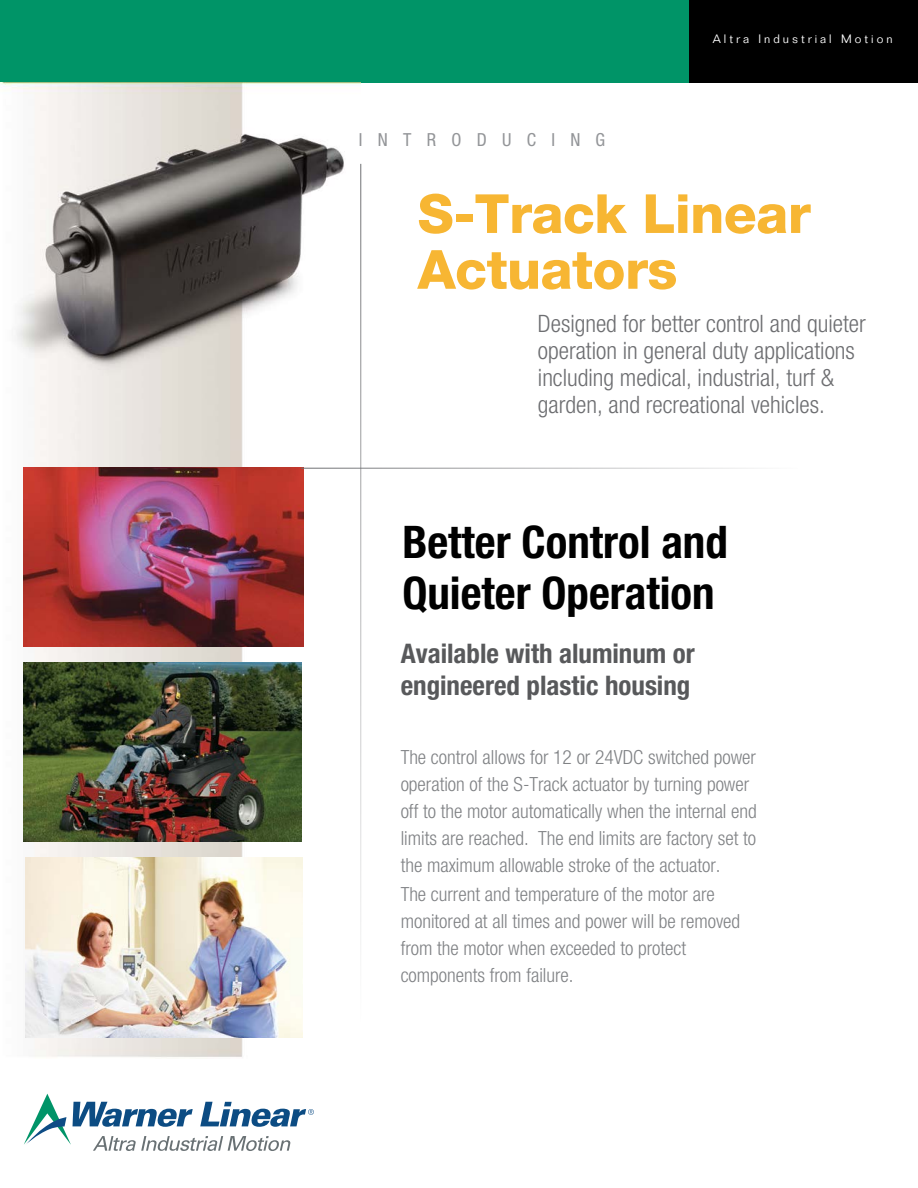
<style>
.page{position:relative;width:918px;height:1188px;background:#fff}
.page>*{position:absolute;margin:0;border:0;box-sizing:border-box;transform-origin:0 0}
.t1{font:800 54px "Helvetica Neue LT Std";letter-spacing:-.01em;color:#f7b633}
.t2{font:700 condensed 45px/51px "Helvetica Neue LT Std";color:#000}
.t3{font:700 condensed 27px "Helvetica Neue LT Std";color:#58595b}
.t4{font:300 condensed 24px/27px "Helvetica Neue LT Std";color:#6d6e71}
.t5{font:300 condensed 19.5px/27px "Helvetica Neue LT Std";color:#808285}
.t6{font:condensed 18px "Helvetica Neue LT Std";letter-spacing:.85em;color:#939598}
.t7{font:300 12px "Folio Std";letter-spacing:.25em;color:#fff}
</style>
<div class="page">
<div style="left:0;top:0;width:918px;height:82px;background:#009467"></div>
<img style="left:0;top:82px;width:361px;height:975px">
<div style="left:689px;top:0;width:229px;height:82px;background:#000"></div>
<img style="left:24px;top:662px;width:277px;height:180px">
<img style="left:25px;top:857px;width:278px;height:180px">
<img style="left:24px;top:467px;width:280px;height:180px">
<svg style="left:24px;top:1094px;width:290px;height:57px"></svg>
<div style="left:305px;top:478px;width:63px;height:22px;background:#fff"></div>
<hr style="left:360px;top:164px;width:1px;height:858px;background:#6d6e71">
<hr style="left:301px;top:468px;width:497px;height:1px;background:#6d6e71">
<p class="t6" style="left:359px;top:130px;width:248px">INTRODUCING</p>
<p class="t7" style="left:713px;top:32px;width:181px">Altra Industrial Motion</p>
<p class="t1" style="left:418px;top:182px;width:395px">S-Track Linear</p>
<p class="t1" style="left:418px;top:237px;width:261px">Actuators</p>
<p class="t4" style="left:538px;top:310px;width:329px">Designed for better control and quieter operation in general duty applications including medical, industrial, turf &amp; garden, and recreational vehicles.</p>
<p class="t2" style="left:402px;top:516px;width:327px">Better Control and<br>Quieter Operation</p>
<p class="t3" style="left:401px;top:637px;width:296px">Available with aluminum or</p>
<p class="t3" style="left:401px;top:669px;width:291px">engineered plastic housing</p>
<p class="t5" style="left:401px;top:743px;width:358px">The control allows for 12 or 24VDC switched power operation of the S-Track actuator by turning power off to the motor automatically when the internal end limits are reached. The end limits are factory set to the maximum allowable stroke of the actuator.</p>
<p class="t5" style="left:401px;top:881px;width:341px">The current and temperature of the motor are monitored at all times and power will be removed from the motor when exceeded to protect components from failure.</p>
</div>
